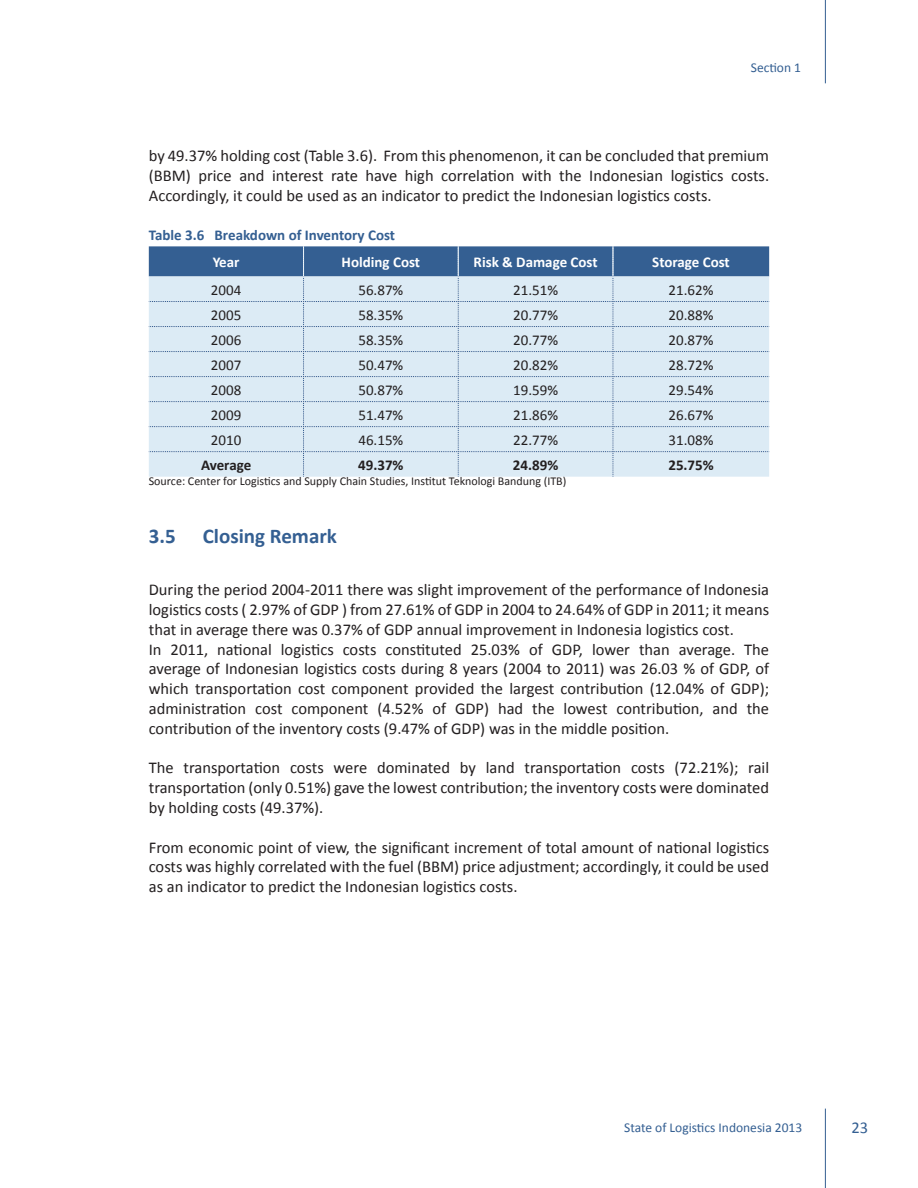
<style>
.page{position:relative;width:918px;height:1188px;background:#fff}
.page>*{position:absolute;margin:0;border:0;box-sizing:border-box;transform-origin:0 0}
.t1{font:700 21px "Calibri";color:#345f92}
.t2{font:16.5px/19.8px "Calibri";color:#231f20;text-align:justify}
.t3{font:16.5px "Calibri";color:#345f92}
.t4{font:15px "Calibri";color:#231f20}
.t5{font:700 15px "Calibri";color:#fff}
.t6{font:700 15px "Calibri";color:#345f92}
.t7{font:700 15px "Calibri";color:#231f20}
.t8{font:13.5px "Calibri";color:#345f92}
.t9{font:12px "Calibri";color:#231f20}
</style>
<div class="page">
<hr style="left:825px;top:1109px;width:1px;height:79px;background:#345f92">
<hr style="left:825px;top:0;width:1px;height:83px;background:#345f92">
<svg style="left:149px;top:246px;width:621px;height:231px;background:#c3d6e6"></svg>
<p class="t8" style="left:751px;top:59px;width:52px">Section 1</p>
<p class="t2" style="left:149px;top:146px;width:622px">by 49.37% holding cost (Table 3.6). From this phenomenon, it can be concluded that premium (BBM) price and interest rate have high correlation with the Indonesian logistics costs.<br>Accordingly, it could be used as an indicator to predict the Indonesian logistics costs.</p>
<p class="t6" style="left:149px;top:226px;width:248px">Table 3.6 Breakdown of Inventory Cost</p>
<p class="t5" style="left:213px;top:253px;width:28px">Year</p>
<p class="t5" style="left:342px;top:253px;width:80px">Holding Cost</p>
<p class="t5" style="left:474px;top:253px;width:126px">Risk &amp; Damage Cost</p>
<p class="t5" style="left:652px;top:253px;width:79px">Storage Cost</p>
<p class="t4" style="left:211px;top:280px;width:32px">2004</p>
<p class="t4" style="left:358px;top:280px;width:46px">56.87%</p>
<p class="t4" style="left:513px;top:280px;width:46px">21.51%</p>
<p class="t4" style="left:669px;top:280px;width:46px">21.62%</p>
<p class="t4" style="left:211px;top:305px;width:32px">2005</p>
<p class="t4" style="left:358px;top:305px;width:46px">58.35%</p>
<p class="t4" style="left:513px;top:305px;width:46px">20.77%</p>
<p class="t4" style="left:669px;top:305px;width:46px">20.88%</p>
<p class="t4" style="left:211px;top:330px;width:32px">2006</p>
<p class="t4" style="left:358px;top:330px;width:46px">58.35%</p>
<p class="t4" style="left:513px;top:330px;width:46px">20.77%</p>
<p class="t4" style="left:669px;top:330px;width:46px">20.87%</p>
<p class="t4" style="left:211px;top:355px;width:32px">2007</p>
<p class="t4" style="left:358px;top:355px;width:46px">50.47%</p>
<p class="t4" style="left:513px;top:355px;width:46px">20.82%</p>
<p class="t4" style="left:669px;top:355px;width:46px">28.72%</p>
<p class="t4" style="left:211px;top:380px;width:32px">2008</p>
<p class="t4" style="left:358px;top:380px;width:46px">50.87%</p>
<p class="t4" style="left:513px;top:380px;width:46px">19.59%</p>
<p class="t4" style="left:669px;top:380px;width:46px">29.54%</p>
<p class="t4" style="left:211px;top:405px;width:32px">2009</p>
<p class="t4" style="left:358px;top:405px;width:46px">51.47%</p>
<p class="t4" style="left:513px;top:405px;width:46px">21.86%</p>
<p class="t4" style="left:669px;top:405px;width:46px">26.67%</p>
<p class="t4" style="left:211px;top:430px;width:32px">2010</p>
<p class="t4" style="left:358px;top:430px;width:46px">46.15%</p>
<p class="t4" style="left:513px;top:430px;width:46px">22.77%</p>
<p class="t4" style="left:669px;top:430px;width:46px">31.08%</p>
<p class="t7" style="left:201px;top:455px;width:52px">Average</p>
<p class="t7" style="left:358px;top:455px;width:47px">49.37%</p>
<p class="t7" style="left:513px;top:455px;width:47px">24.89%</p>
<p class="t7" style="left:668px;top:455px;width:47px">25.75%</p>
<p class="t9" style="left:149px;top:473px;width:419px">Source: Center for Logistics and Supply Chain Studies, Institut Teknologi Bandung (ITB)</p>
<p class="t1" style="left:149px;top:522px;width:28px">3.5</p>
<p class="t1" style="left:203px;top:522px;width:136px">Closing Remark</p>
<p class="t2" style="left:149px;top:580px;width:622px">During the period 2004-2011 there was slight improvement of the performance of Indonesia logistics costs ( 2.97% of GDP ) from 27.61% of GDP in 2004 to 24.64% of GDP in 2011; it means that in average there was 0.37% of GDP annual improvement in Indonesia logistics cost.</p>
<p class="t2" style="left:149px;top:639px;width:622px">In 2011, national logistics costs constituted 25.03% of GDP, lower than average. The average of Indonesian logistics costs during 8 years (2004 to 2011) was 26.03 % of GDP, of which transportation cost component provided the largest contribution (12.04% of GDP); administration cost component (4.52% of GDP) had the lowest contribution, and the contribution of the inventory costs (9.47% of GDP) was in the middle position.</p>
<p class="t2" style="left:149px;top:758px;width:622px">The transportation costs were dominated by land transportation costs (72.21%); rail transportation (only 0.51%) gave the lowest contribution; the inventory costs were dominated by holding costs (49.37%).</p>
<p class="t2" style="left:149px;top:837px;width:622px">From economic point of view, the significant increment of total amount of national logistics costs was highly correlated with the fuel (BBM) price adjustment; accordingly, it could be used as an indicator to predict the Indonesian logistics costs.</p>
<p class="t8" style="left:624px;top:1119px;width:180px">State of Logistics Indonesia 2013</p>
<p class="t3" style="left:851px;top:1117px;width:18px">23</p>
</div>
